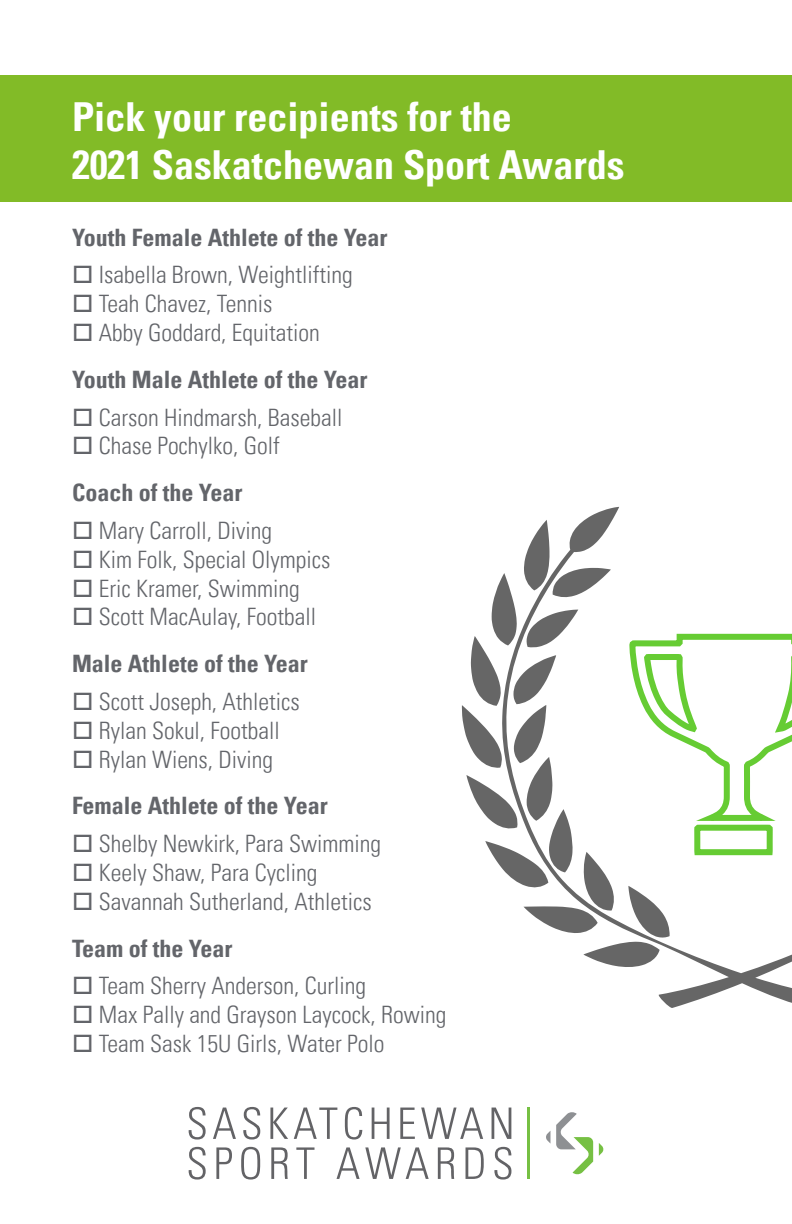
<style>
.page{position:relative;width:792px;height:1224px;background:#fff}
.page>*{position:absolute;margin:0;border:0;box-sizing:border-box;transform-origin:0 0}
.t1{font:700 condensed 40px/48px "Univers LT Pro";color:#fff}
.t2{font:300 condensed 24px/46.8px "Univers LT Pro";color:#63656a}
.t3{font:700 condensed 24px/46.8px "Univers LT Pro";color:#63656a}
.s1{font-weight:300}
.s2{font-weight:700}
</style>
<div class="page">
<svg style="left:599px;top:1143px;width:4px;height:13px"></svg>
<svg style="left:556px;top:1112px;width:37px;height:63px"></svg>
<svg style="left:546px;top:1131px;width:4px;height:12px"></svg>
<svg style="left:189px;top:1107px;width:17px;height:33px"></svg>
<svg style="left:213px;top:1108px;width:23px;height:31px"></svg>
<svg style="left:243px;top:1107px;width:17px;height:33px"></svg>
<svg style="left:270px;top:1108px;width:18px;height:31px"></svg>
<svg style="left:294px;top:1108px;width:43px;height:31px"></svg>
<svg style="left:345px;top:1107px;width:17px;height:33px"></svg>
<svg style="left:372px;top:1108px;width:18px;height:31px"></svg>
<svg style="left:400px;top:1108px;width:15px;height:31px"></svg>
<svg style="left:421px;top:1108px;width:62px;height:31px"></svg>
<svg style="left:492px;top:1108px;width:19px;height:31px"></svg>
<svg style="left:189px;top:1147px;width:17px;height:33px"></svg>
<svg style="left:216px;top:1147px;width:16px;height:32px"></svg>
<svg style="left:241px;top:1147px;width:19px;height:33px"></svg>
<svg style="left:271px;top:1147px;width:17px;height:32px"></svg>
<svg style="left:296px;top:1147px;width:19px;height:32px"></svg>
<svg style="left:337px;top:1147px;width:92px;height:32px"></svg>
<svg style="left:438px;top:1147px;width:16px;height:32px"></svg>
<svg style="left:466px;top:1147px;width:18px;height:32px"></svg>
<svg style="left:494px;top:1147px;width:17px;height:33px"></svg>
<hr style="left:527px;top:1108px;width:3px;height:71px;background:#76c043">
<div style="left:0;top:75px;width:792px;height:127px;background:#82bb27"></div>
<svg style="left:462px;top:579px;width:39px;height:288px"></svg>
<svg style="left:501px;top:507px;width:291px;height:501px"></svg>
<svg style="left:626px;top:507px;width:166px;height:319px"></svg>
<svg style="left:691px;top:822px;width:85px;height:37px"></svg>
<h1 class="t1" style="left:72px;top:92px;width:554px">Pick your recipients for the<br>2021 Saskatchewan Sport Awards</h1>
<p class="t3" style="left:72px;top:213px;width:317px">Youth Female Athlete of the Year</p>
<p class="t2" style="left:72px;top:250px;width:282px">□ Isabella Brown, Weightlifting</p>
<p class="t2" style="left:72px;top:279px;width:202px">□ Teah Chavez, Tennis</p>
<p class="t3" style="left:72px;top:309px;width:297px">□ <span class="s1">Abby Goddard, Equitation<br></span>Youth Male Athlete of the Year</p>
<p class="t2" style="left:72px;top:392px;width:272px">□ Carson Hindmarsh, Baseball</p>
<p class="t2" style="left:72px;top:421px;width:209px">□ Chase Pochylko, Golf<br><span class="s2">Coach of the Year</span></p>
<p class="t2" style="left:72px;top:506px;width:201px">□ Mary Carroll, Diving</p>
<p class="t2" style="left:72px;top:535px;width:260px">□ Kim Folk, Special Olympics</p>
<p class="t2" style="left:72px;top:563px;width:229px">□ Eric Kramer, Swimming</p>
<p class="t2" style="left:72px;top:592px;width:246px">□ Scott MacAulay, Football<br><span class="s2">Male Athlete of the Year</span></p>
<p class="t2" style="left:72px;top:677px;width:229px">□ Scott Joseph, Athletics</p>
<p class="t2" style="left:72px;top:706px;width:209px">□ Rylan Sokul, Football</p>
<p class="t3" style="left:72px;top:735px;width:257px">□ <span class="s1">Rylan Wiens, Diving<br></span>Female Athlete of the Year</p>
<p class="t2" style="left:72px;top:819px;width:311px">□ Shelby Newkirk, Para Swimming</p>
<p class="t2" style="left:72px;top:848px;width:247px">□ Keely Shaw, Para Cycling</p>
<p class="t2" style="left:72px;top:877px;width:301px">□ Savannah Sutherland, Athletics<br><span class="s2">Team of the Year</span></p>
<p class="t2" style="left:72px;top:961px;width:296px">□ Team Sherry Anderson, Curling</p>
<p class="t2" style="left:72px;top:990px;width:376px">□ Max Pally and Grayson Laycock, Rowing</p>
<p class="t2" style="left:72px;top:1019px;width:314px">□ Team Sask 15U Girls, Water Polo</p>
</div>
